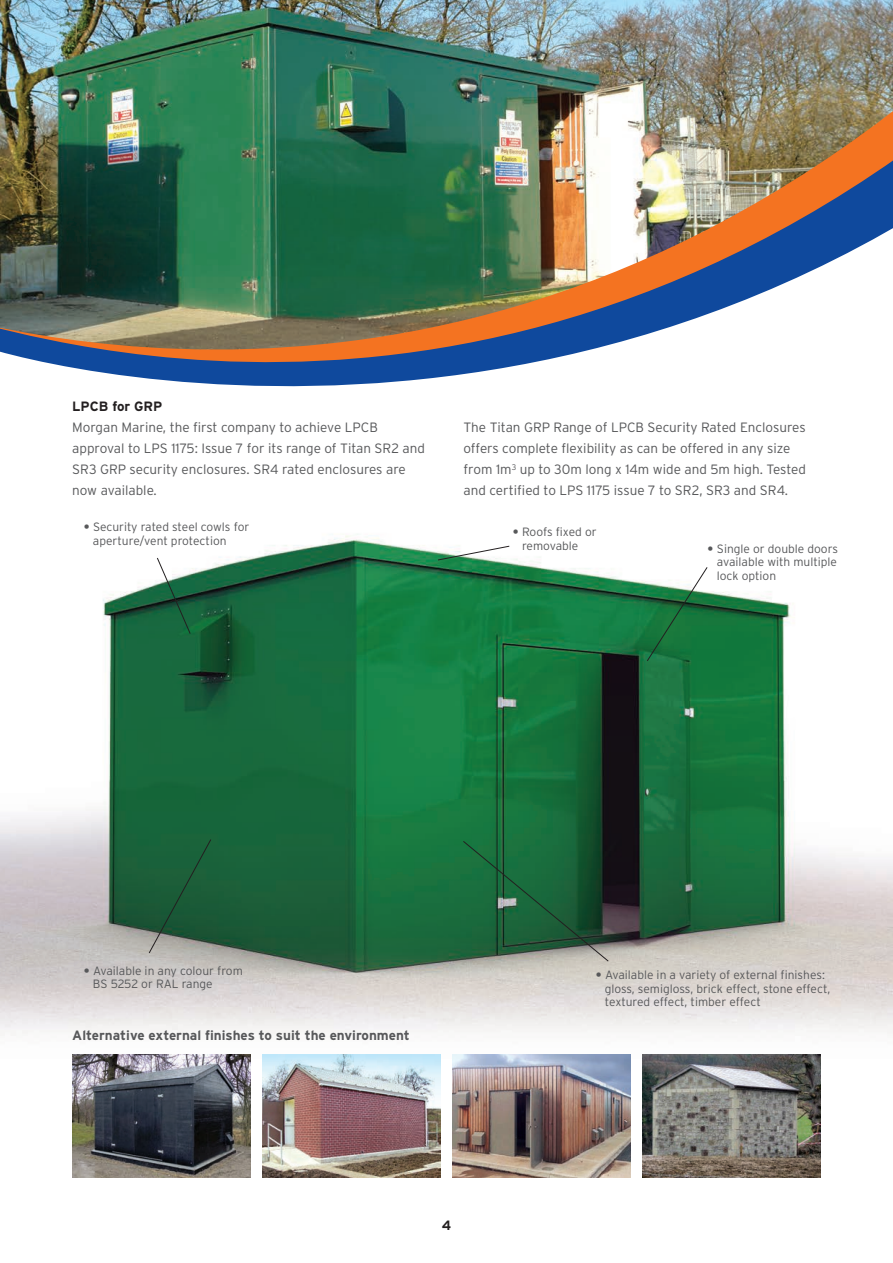
<style>
.page{position:relative;width:893px;height:1263px;background:#fff}
.page>*{position:absolute;margin:0;border:0;box-sizing:border-box;transform-origin:0 0}
.t1{font:300 13.5px/21px "Interstate";color:#57585a}
.t2{font:700 13.5px "Interstate";color:#57585a}
.t3{font:700 13.5px "Interstate";color:#231f20}
.t4{font:300 12px/13.5px "Interstate";color:#57585a}
.s1{font-weight:700}
</style>
<div class="page">
<img style="left:0;top:534px;width:892px;height:502px">
<svg style="left:156px;top:557px;width:35px;height:78px"></svg>
<svg style="left:148px;top:838px;width:64px;height:116px;background:#2f6546"></svg>
<svg style="left:462px;top:840px;width:147px;height:122px;background:#286441"></svg>
<svg style="left:646px;top:566px;width:62px;height:96px"></svg>
<svg style="left:437px;top:545px;width:73px;height:16px"></svg>
<img style="left:0;top:0;width:893px;height:387px">
<img style="left:72px;top:1054px;width:179px;height:124px">
<img style="left:262px;top:1054px;width:179px;height:124px">
<img style="left:452px;top:1054px;width:179px;height:124px">
<img style="left:642px;top:1054px;width:179px;height:124px">
<p class="t3" style="left:72px;top:398px;width:92px">LPCB for GRP</p>
<p class="t1" style="left:72px;top:417px;width:354px">Morgan Marine, the first company to achieve LPCB approval to LPS 1175: Issue 7 for its range of Titan SR2 and SR3 GRP security enclosures. SR4 rated enclosures are now available.</p>
<p class="t1" style="left:463px;top:417px;width:344px">The Titan GRP Range of LPCB Security Rated Enclosures offers complete flexibility as can be offered in any size from 1m<sup>3</sup> up to 30m long x 14m wide and 5m high. Tested and certified to LPS 1175 issue 7 to SR2, SR3 and SR4.</p>
<p class="t4" style="left:522px;top:525px;width:76px;text-indent:-9px"><span class="s1">•</span> Roofs fixed or removable</p>
<p class="t4" style="left:93px;top:520px;width:158px;text-indent:-9px"><span class="s1">•</span> Security rated steel cowls for aperture/vent protection</p>
<p class="t4" style="left:717px;top:542px;width:123px;text-align:justify;text-indent:-9px"><span class="s1">•</span> Single or double doors available with multiple lock option</p>
<p class="t4" style="left:93px;top:964px;width:151px;text-indent:-9px"><span class="s1">•</span> Available in any colour from<br>BS 5252 or RAL range</p>
<p class="t4" style="left:605px;top:968px;width:227px;text-indent:-9px"><span class="s1">•</span> Available in a variety of external finishes: gloss, semigloss, brick effect, stone effect, textured effect, timber effect</p>
<p class="t2" style="left:72px;top:1027px;width:339px">Alternative external finishes to suit the environment</p>
<p class="t3" style="left:442px;top:1218px;width:11px">4</p>
</div>
